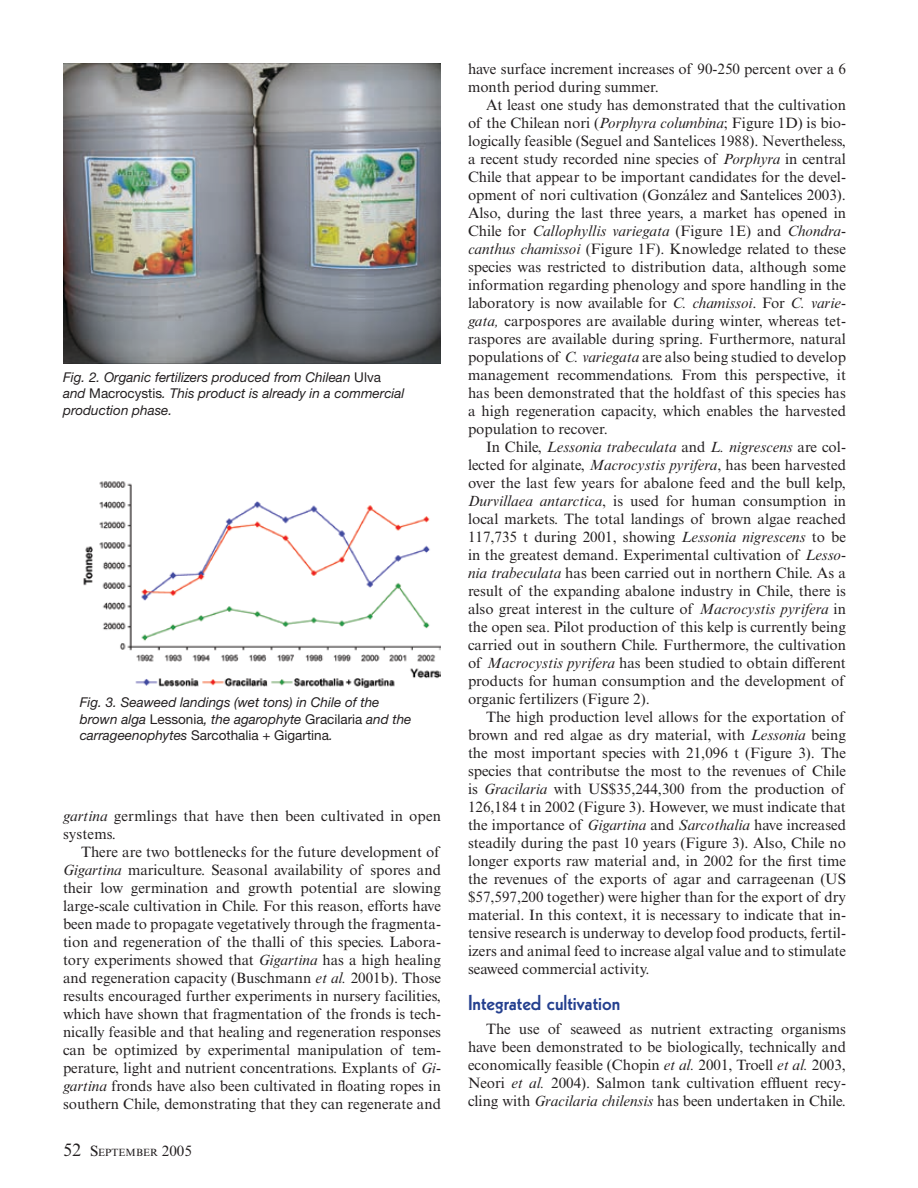
<style>
.page{position:relative;width:918px;height:1188px;background:#fff}
.page>*{position:absolute;margin:0;border:0;box-sizing:border-box;transform-origin:0 0}
.t1{font:800 21px "Kabel";color:#25408f}
.t2{font:15px/18px "Times New Roman MT Std";color:#231f20;text-align:justify}
.t3{font:italic 13.5px/16.5px "Helvetica Neue";color:#231f20}
.t4{font:10.5px "Times New Roman MT Std";color:#231f20}
.s1{font-style:normal}
.s2{font-style:italic}
.s3{font-size:18px}
.s4{font-size:15px}
</style>
<div class="page">
<img style="left:63px;top:63px;width:378px;height:300px">
<img style="left:83px;top:481px;width:358px;height:207px">
<p class="t3" style="left:63px;top:369px;width:343px">Fig. 2. Organic fertilizers produced from Chilean <span class="s1">Ulva </span>and <span class="s1">Macrocystis</span>. This product is already in a commercial production phase.</p>
<p class="t3" style="left:80px;top:694px;width:333px">Fig. 3. Seaweed landings (wet tons) in Chile of the brown alga <span class="s1">Lessonia</span>, the agarophyte <span class="s1">Gracilaria</span> and the carrageenophytes <span class="s1">Sarcothalia + Gigartina</span>.</p>
<p class="t2" style="left:63px;top:807px;width:380px"><span class="s2">gartina</span> germlings that have then been cultivated in open systems.</p>
<p class="t2" style="left:63px;top:843px;width:380px;text-indent:18px">There are two bottlenecks for the future development of <span class="s2">Gigartina</span> mariculture. Seasonal availability of spores and their low germination and growth potential are slowing large-scale cultivation in Chile. For this reason, efforts have been made to propagate vegetatively through the fragmenta&shy;tion and regeneration of the thalli of this species. Labora&shy;tory experiments showed that <span class="s2">Gigartina</span> has a high healing and regeneration capacity (Buschmann <span class="s2">et al.</span> 2001b). Those results encouraged further experiments in nursery facilities, which have shown that fragmentation of the fronds is tech&shy;nically feasible and that healing and regeneration responses can be optimized by experimental manipulation of tem&shy;perature, light and nutrient concentrations. Explants of <span class="s2">Gi&shy;gartina</span> fronds have also been cultivated in floating ropes in southern Chile, demonstrating that they can regenerate and</p>
<p class="t4" style="left:63px;top:1146px;width:130px"><span class="s3">52</span> <span class="s4">S</span>eptember <span class="s4">2005</span></p>
<p class="t2" style="left:468px;top:60px;width:380px">have surface increment increases of 90-250 percent over a 6 month period during summer.</p>
<p class="t2" style="left:468px;top:96px;width:380px;text-indent:18px">At least one study has demonstrated that the cultivation of the Chilean nori (<span class="s2">Porphyra columbina</span>; Figure 1D) is bio&shy;logically feasible (Seguel and Santelices 1988). Nevertheless, a recent study recorded nine species of <span class="s2">Porphyra</span> in central Chile that appear to be important candidates for the devel&shy;opment of nori cultivation (González and Santelices 2003).<br>Also, during the last three years, a market has opened in Chile for <span class="s2">Callophyllis variegata</span> (Figure 1E) and <span class="s2">Chondra&shy;canthus chamissoi</span> (Figure 1F). Knowledge related to these species was restricted to distribution data, although some information regarding phenology and spore handling in the laboratory is now available for <span class="s2">C. chamissoi</span>. For <span class="s2">C. varie&shy;gata,</span> carpospores are available during winter, whereas tet&shy;raspores are available during spring. Furthermore, natural populations of <span class="s2">C. variegata</span> are also being studied to develop management recommendations. From this perspective, it has been demonstrated that the holdfast of this species has a high regeneration capacity, which enables the harvested population to recover.</p>
<p class="t2" style="left:468px;top:438px;width:380px;text-indent:18px">In Chile, <span class="s2">Lessonia trabeculata</span> and <span class="s2">L. nigrescens</span> are col&shy;lected for alginate, <span class="s2">Macrocystis pyrifera</span>, has been harvested over the last few years for abalone feed and the bull kelp, <span class="s2">Durvillaea antarctica</span>, is used for human consumption in local markets. The total landings of brown algae reached 117,735 t during 2001, showing <span class="s2">Lessonia nigrescens</span> to be in the greatest demand. Experimental cultivation of <span class="s2">Lesso&shy;nia trabeculata</span> has been carried out in northern Chile. As a result of the expanding abalone industry in Chile, there is also great interest in the culture of <span class="s2">Macrocystis pyrifera</span> in the open sea. Pilot production of this kelp is currently being carried out in southern Chile. Furthermore, the cultivation of <span class="s2">Macrocystis pyrifera</span> has been studied to obtain different products for human consumption and the development of organic fertilizers (Figure 2).</p>
<p class="t2" style="left:468px;top:708px;width:380px;text-indent:18px">The high production level allows for the exportation of brown and red algae as dry material, with <span class="s2">Lessonia</span> being the most important species with 21,096 t (Figure 3). The species that contributse the most to the revenues of Chile is <span class="s2">Gracilaria</span> with US$35,244,300 from the production of 126,184 t in 2002 (Figure 3). However, we must indicate that the importance of <span class="s2">Gigartina</span> and <span class="s2">Sarcothalia</span> have increased steadily during the past 10 years (Figure 3). Also, Chile no longer exports raw material and, in 2002 for the first time the revenues of the exports of agar and carrageenan (US $57,597,200 together) were higher than for the export of dry material. In this context, it is necessary to indicate that in&shy;tensive research is underway to develop food products, fertil&shy;izers and animal feed to increase algal value and to stimulate seaweed commercial activity.</p>
<h1 class="t1" style="left:468px;top:990px;width:154px">Integrated cultivation</h1>
<p class="t2" style="left:468px;top:1020px;width:380px;text-indent:18px">The use of seaweed as nutrient extracting organisms have been demonstrated to be biologically, technically and economically feasible (Chopin <span class="s2">et al.</span> 2001, Troell <span class="s2">et al.</span> 2003, Neori <span class="s2">et al.</span> 2004). Salmon tank cultivation effluent recy&shy;cling with <span class="s2">Gracilaria chilensis</span> has been undertaken in Chile.</p>
</div>
